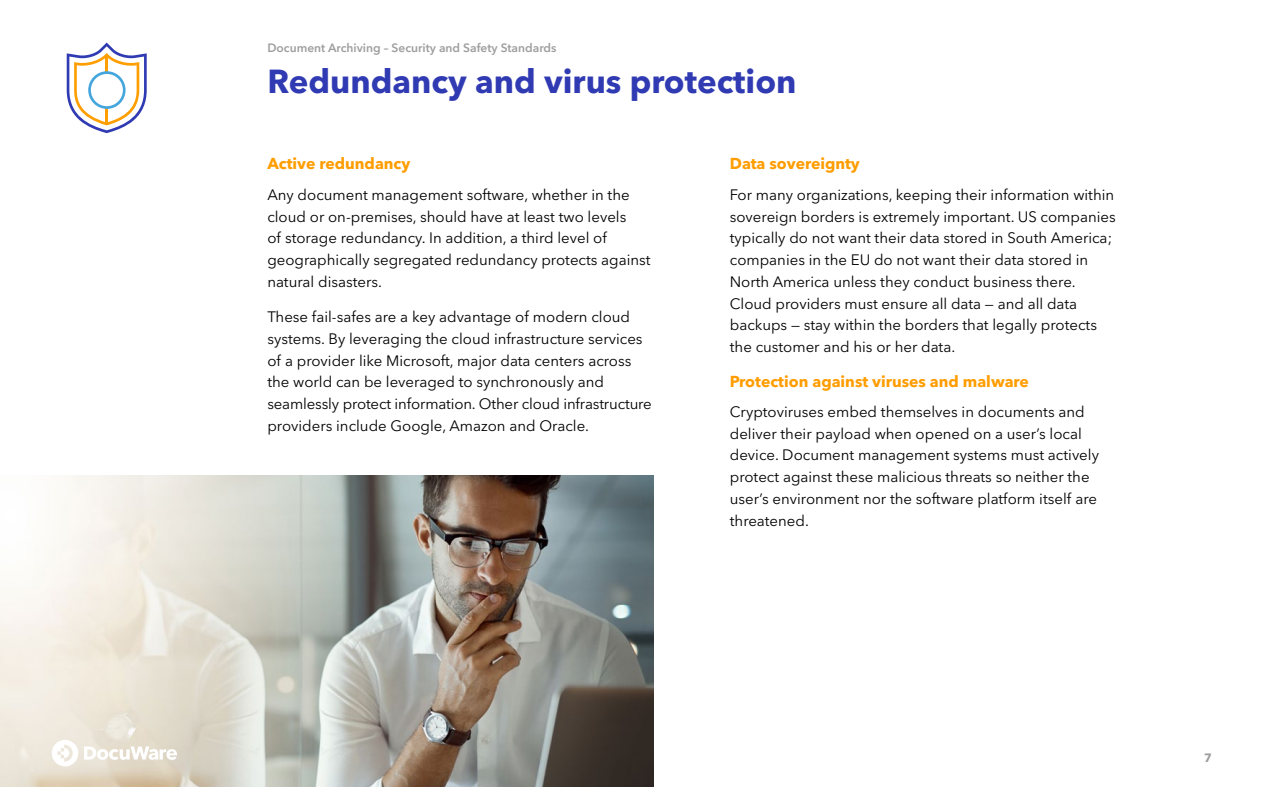
<style>
.page{position:relative;width:1263px;height:787px;background:#fff}
.page>*{position:absolute;margin:0;border:0;box-sizing:border-box;transform-origin:0 0}
.t1{font:700 33px "Avenir Next LT Pro";color:#303ab2}
.t2{font:700 15.75px "Avenir Next LT Pro";color:#ff9d00}
.t3{font:15px/21.8px "Avenir Next LT Pro";color:#000}
.t4{font:600 12px "Avenir Next LT Pro";color:#9e9e9e}
.t5{font:700 12px "Avenir Next LT Pro";color:#9e9e9e}
</style>
<div class="page">
<svg style="left:67px;top:43px;width:80px;height:90px"></svg>
<img style="left:0;top:475px;width:653px;height:312px">
<svg style="left:52px;top:739px;width:26px;height:27px"></svg>
<svg style="left:84px;top:746px;width:93px;height:14px"></svg>
<p class="t4" style="left:267px;top:40px;width:291px">Document Archiving – Security and Safety Standards</p>
<h1 class="t1" style="left:267px;top:61px;width:531px">Redundancy and virus protection</h1>
<p class="t2" style="left:267px;top:154px;width:145px">Active redundancy</p>
<p class="t3" style="left:267px;top:184px;width:385px">Any document management software, whether in the cloud or on-premises, should have at least two levels<br>of storage redundancy. In addition, a third level of geographically segregated redundancy protects against natural disasters.</p>
<p class="t3" style="left:267px;top:306px;width:386px">These fail-safes are a key advantage of modern cloud systems. By leveraging the cloud infrastructure services of a provider like Microsoft, major data centers across the world can be leveraged to synchronously and seamlessly protect information. Other cloud infrastructure providers include Google, Amazon and Oracle.</p>
<p class="t2" style="left:730px;top:154px;width:132px">Data sovereignty</p>
<p class="t3" style="left:730px;top:184px;width:387px">For many organizations, keeping their information within sovereign borders is extremely important. US companies typically do not want their data stored in South America; companies in the EU do not want their data stored in North America unless they conduct business there.<br>Cloud providers must ensure all data — and all data backups — stay within the borders that legally protects the customer and his or her data.</p>
<p class="t2" style="left:730px;top:371px;width:301px">Protection against viruses and malware</p>
<p class="t3" style="left:730px;top:401px;width:371px">Cryptoviruses embed themselves in documents and deliver their payload when opened on a user’s local device. Document management systems must actively protect against these malicious threats so neither the user’s environment nor the software platform itself are threatened.</p>
<p class="t5" style="left:1204px;top:750px;width:9px">7</p>
</div>
